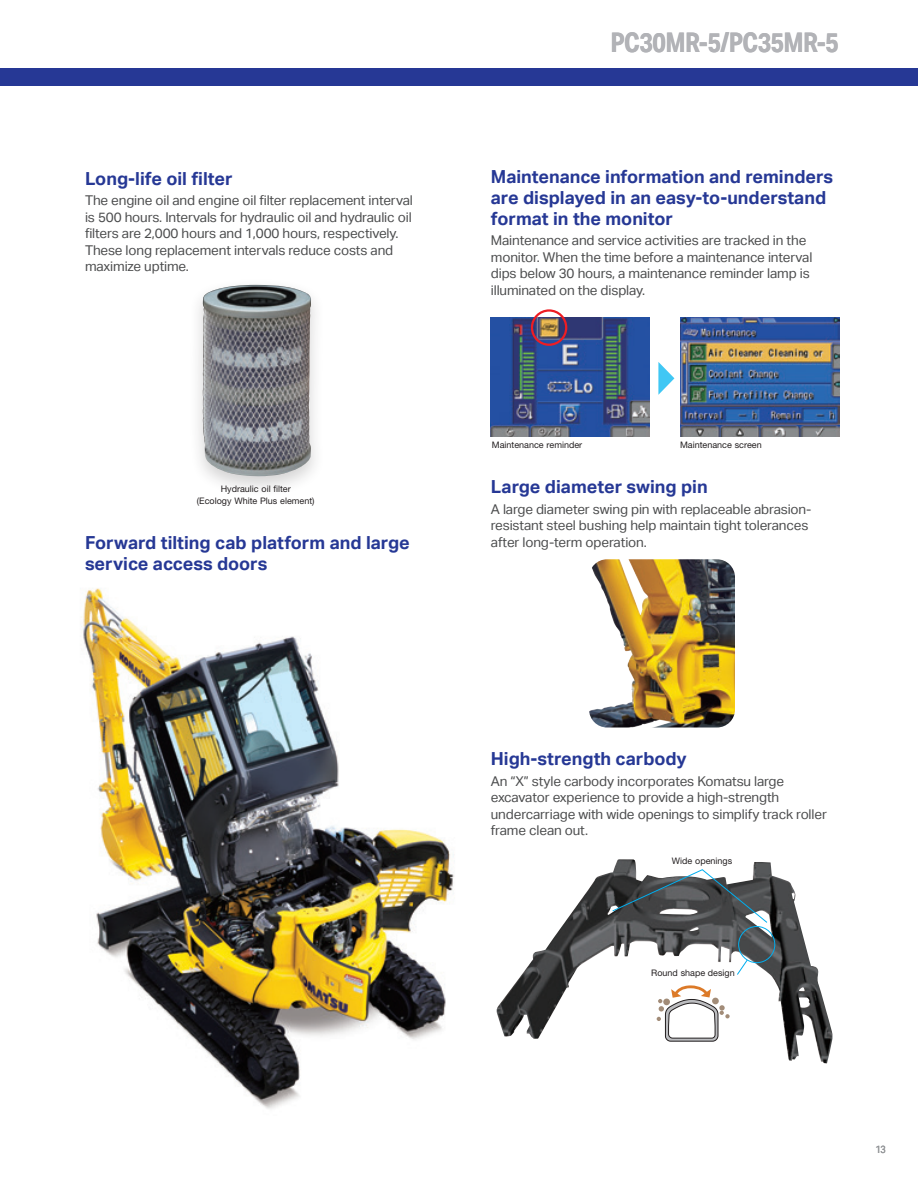
<style>
.page{position:relative;width:918px;height:1188px;background:#fff}
.page>*{position:absolute;margin:0;border:0;box-sizing:border-box;transform-origin:0 0}
.t1{font:700 27px "Aktiv Grotesk Cd";letter-spacing:-.015em;color:#b2b3b7}
.t2{font:700 18px/21px "Aktiv Grotesk";color:#263895}
.t3{font:13.5px/16.5px "Aktiv Grotesk";letter-spacing:-.01em;color:#4b4c4d}
.t4{font:10.5px "Aktiv Grotesk Cd";color:#939598}
.t5{font:9px/11.9px "Helvetica Neue LT Pro";color:#231f20;text-align:center}
</style>
<div class="page">
<img style="left:81px;top:588px;width:373px;height:521px">
<div style="left:0;top:68px;width:918px;height:17px;background:#263895"></div>
<img style="left:491px;top:317px;width:159px;height:119px">
<svg style="left:658px;top:362px;width:16px;height:33px"></svg>
<div style="left:531px;top:309px;width:36px;height:37px;border:2px solid #ee1d23;border-radius:50%"></div>
<img style="left:680px;top:317px;width:160px;height:119px">
<img style="left:589px;top:559px;width:146px;height:169px">
<img style="left:496px;top:859px;width:337px;height:204px">
<svg style="left:736px;top:959px;width:13px;height:17px"></svg>
<div style="left:738px;top:926px;width:37px;height:37px;border:1px solid #00aeef;border-radius:50%"></div>
<svg style="left:611px;top:869px;width:157px;height:55px"></svg>
<div style="left:188px;top:277px;width:138px;height:221px;background:#231f20;opacity:.2"></div>
<img style="left:203px;top:285px;width:55px;height:191px">
<h2 class="t2" style="left:85px;top:168px;width:149px">Long-life oil filter</h2>
<p class="t3" style="left:85px;top:192px;width:329px">The engine oil and engine oil filter replacement interval is 500 hours. Intervals for hydraulic oil and hydraulic oil filters are 2,000 hours and 1,000 hours, respectively.<br>These long replacement intervals reduce costs and maximize uptime.</p>
<p class="t5" style="left:197px;top:483px;width:119px">Hydraulic oil filter<br>(Ecology White Plus element)</p>
<h2 class="t2" style="left:85px;top:532px;width:326px">Forward tilting cab platform and large service access doors</h2>
<h1 class="t1" style="left:610px;top:25px;width:230px">PC30MR-5/PC35MR-5</h1>
<h2 class="t2" style="left:491px;top:166px;width:344px">Maintenance information and reminders are displayed in an easy-to-understand format in the monitor</h2>
<p class="t3" style="left:491px;top:232px;width:323px">Maintenance and service activities are tracked in the monitor. When the time before a maintenance interval dips below 30 hours, a maintenance reminder lamp is illuminated on the display.</p>
<p class="t5" style="left:492px;top:439px;width:92px">Maintenance reminder</p>
<p class="t5" style="left:680px;top:439px;width:83px">Maintenance screen</p>
<h2 class="t2" style="left:491px;top:477px;width:218px">Large diameter swing pin</h2>
<p class="t3" style="left:491px;top:501px;width:322px">A large diameter swing pin with replaceable abrasion&shy;resistant steel bushing help maintain tight tolerances after long-term operation.</p>
<h2 class="t2" style="left:491px;top:748px;width:197px">High-strength carbody</h2>
<p class="t3" style="left:491px;top:773px;width:338px">An “X” style carbody incorporates Komatsu large excavator experience to provide a high-strength undercarriage with wide openings to simplify track roller frame clean out.</p>
<p class="t5" style="left:672px;top:855px;width:62px">Wide openings</p>
<p class="t5" style="left:651px;top:967px;width:85px">Round shape design</p>
<p class="t4" style="left:875px;top:1143px;width:12px">13</p>
</div>
